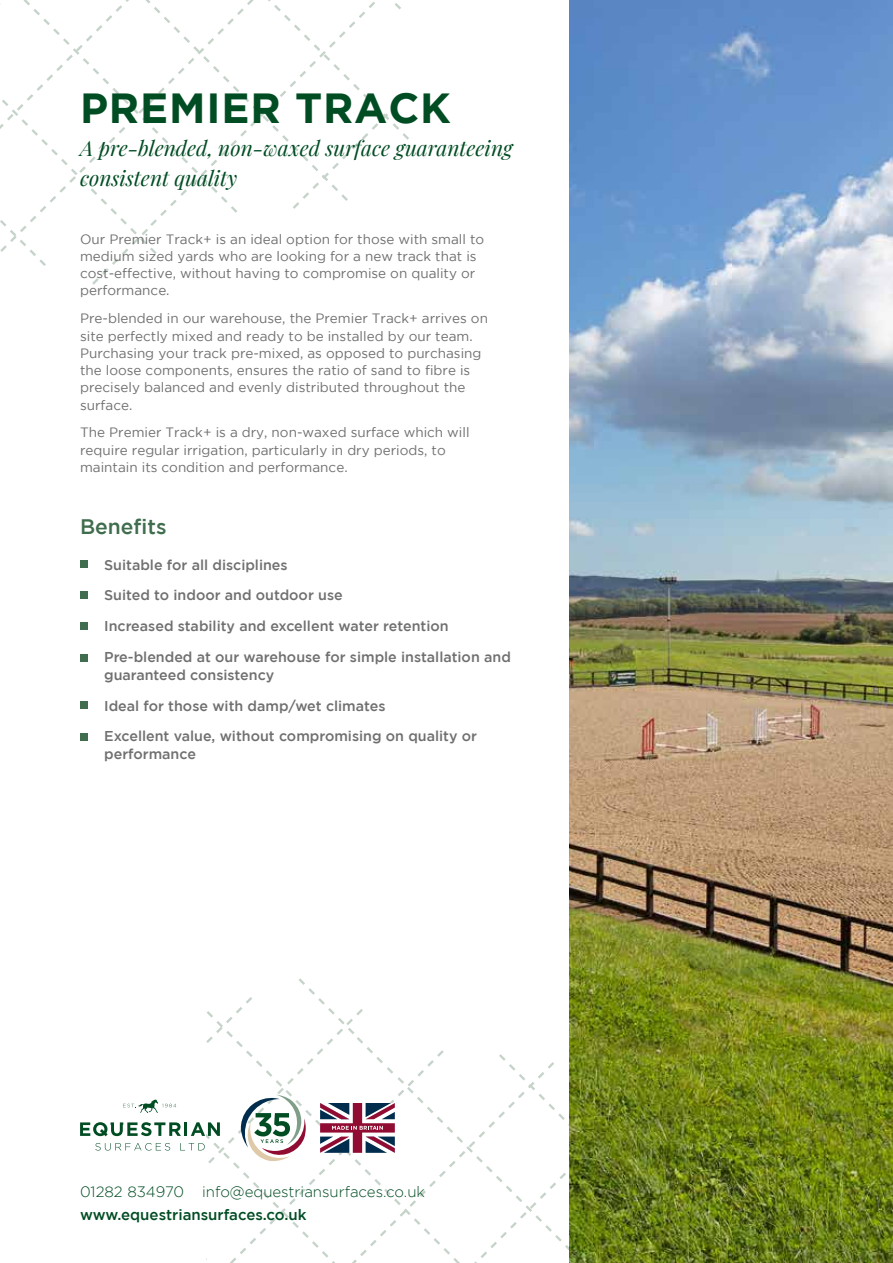
<style>
.page{position:relative;width:893px;height:1263px;background:#fff}
.page>*{position:absolute;margin:0;border:0;box-sizing:border-box;transform-origin:0 0}
.t1{font:700 42px "Gotham";letter-spacing:.02em;color:#004c23}
.t2{font:italic 21px/30px "Playfair Display";color:#004c23}
.t3{font:500 21px "Gotham";color:#3f6d4d}
.t4{font:300 15px "Gotham";color:#004c23}
.t5{font:500 15px "Gotham";color:#004c23}
.t6{font:500 14.25px/30.8px "Gotham";color:#706f6f}
.t7{font:13.5px/17.2px "Gotham";color:#706f6f}
</style>
<div class="page">
<svg style="left:0;top:0;width:409px;height:285px"></svg>
<div style="left:80px;top:560px;width:7px;height:8px;background:#3f6d4d"></div>
<div style="left:80px;top:591px;width:7px;height:7px;background:#3f6d4d"></div>
<div style="left:80px;top:622px;width:7px;height:7px;background:#3f6d4d"></div>
<div style="left:80px;top:654px;width:7px;height:7px;background:#3f6d4d"></div>
<svg style="left:80px;top:978px;width:490px;height:285px"></svg>
<img style="left:570px;top:0;width:323px;height:1263px">
<div style="left:80px;top:702px;width:7px;height:7px;background:#3f6d4d"></div>
<div style="left:80px;top:734px;width:7px;height:7px;background:#3f6d4d"></div>
<h1 class="t1" style="left:80px;top:84px;width:372px">PREMIER TRACK</h1>
<h2 class="t2" style="left:80px;top:135px;width:434px">A pre-blended, non-waxed surface guaranteeing consistent quality</h2>
<p class="t7" style="left:80px;top:231px;width:406px">Our Premier Track+ is an ideal option for those with small to medium sized yards who are looking for a new track that is cost-effective, without having to compromise on quality or performance.</p>
<p class="t7" style="left:80px;top:311px;width:409px">Pre-blended in our warehouse, the Premier Track+ arrives on site perfectly mixed and ready to be installed by our team.<br>Purchasing your track pre-mixed, as opposed to purchasing the loose components, ensures the ratio of sand to fibre is precisely balanced and evenly distributed throughout the surface.</p>
<p class="t7" style="left:80px;top:425px;width:391px">The Premier Track+ is a dry, non-waxed surface which will require regular irrigation, particularly in dry periods, to maintain its condition and performance.</p>
<h2 class="t3" style="left:80px;top:515px;width:88px">Benefits</h2>
<p class="t6" style="left:104px;top:550px;width:408px">Suitable for all disciplines<br>Suited to indoor and outdoor use<br>Increased stability and excellent water retention Pre-blended at our warehouse for simple installation and</p>
<p class="t6" style="left:104px;top:660px;width:374px">guaranteed consistency<br>Ideal for those with damp/wet climates<br>Excellent value, without compromising on quality or</p>
<p class="t6" style="left:104px;top:739px;width:93px">performance</p>
<p class="t4" style="left:80px;top:1186px;width:346px">01282 834970 info@equestriansurfaces.co.uk</p>
<p class="t5" style="left:80px;top:1209px;width:228px">www.equestriansurfaces.co.uk</p>
</div>
